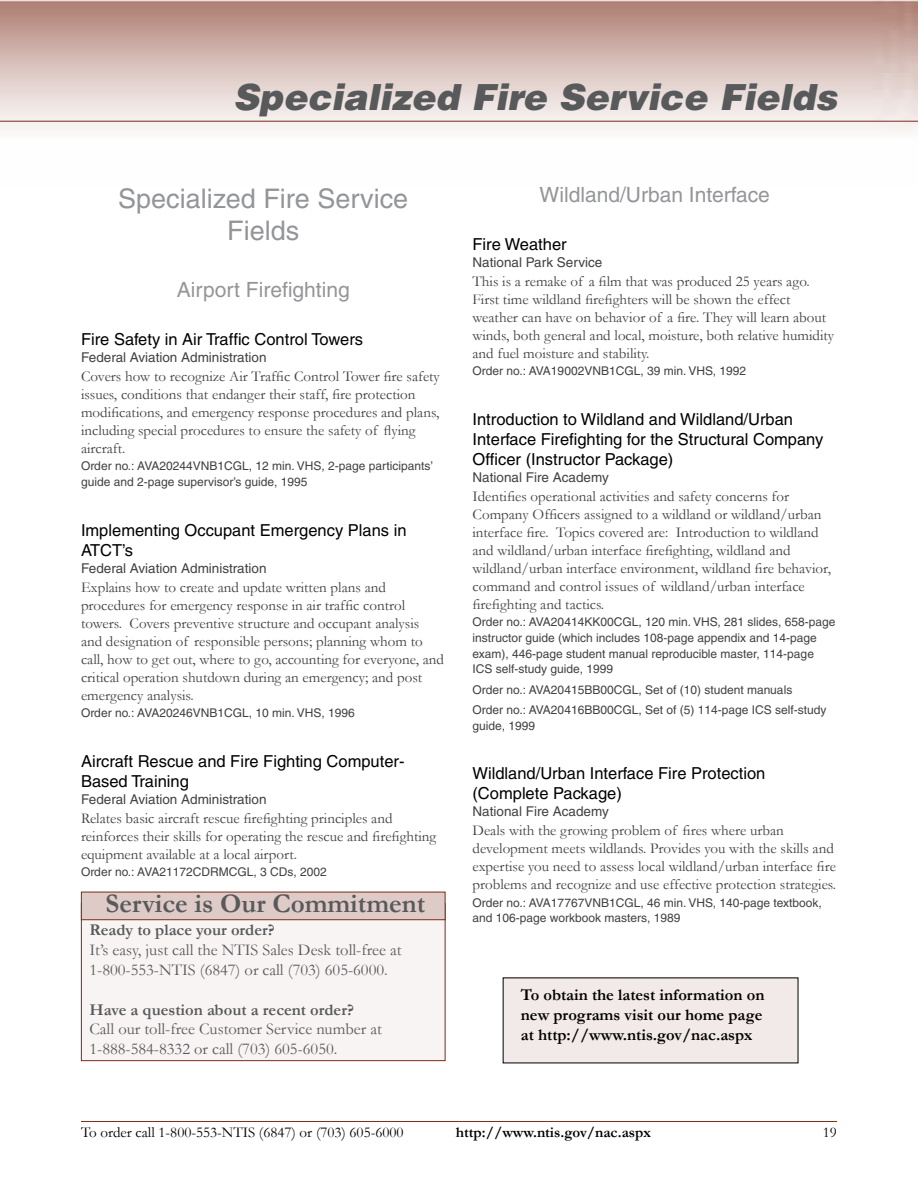
<style>
.page{position:relative;width:918px;height:1188px;background:#fff}
.page>*{position:absolute;margin:0;border:0;box-sizing:border-box;transform-origin:0 0}
.t1{font:italic 900 36px "Helvetica";color:#58595b}
.t2{font:27px/32.4px "Helvetica";color:#939598;text-align:center}
.t3{font:700 27px "Garamond";color:#58595b}
.t4{font:21px "Helvetica";color:#939598}
.t5{font:16.5px/19.8px "Helvetica";color:#000}
.t6{font:16.5px/19.8px "Garamond";color:#58595b}
.t7{font:700 16.5px/19.8px "Garamond";color:#000}
.t8{font:700 16.5px "Garamond";color:#58595b}
.t9{font:15px/18px "Garamond";color:#414042}
.t10{font:15px "Garamond";color:#000}
.t11{font:700 15px "Garamond";color:#000}
.t12{font:13.5px "Helvetica";color:#414042}
.t13{font:12px/15.8px "Helvetica";color:#414042}
</style>
<div class="page">
<hr style="left:81px;top:1121px;width:756px;height:1px;background:#7b2d19">
<hr style="left:0;top:121px;width:918px;height:1px;background:#7b2d19">
<div style="left:503px;top:978px;width:295px;height:85px;background:#f2eae8"></div>
<div style="left:81px;top:903px;width:365px;height:158px;background:#f8f4f4;border:1px solid #7b2d19"></div>
<div style="left:81px;top:892px;width:365px;height:28px;background:#decac6;border:1px solid #7b2d19"></div>
<h1 class="t1" style="left:233px;top:73px;width:606px">Specialized Fire Service Fields</h1>
<h2 class="t2" style="left:118px;top:182px;width:291px">Specialized Fire Service<br>Fields</h2>
<h3 class="t4" style="left:177px;top:277px;width:175px">Airport Firefighting</h3>
<p class="t5" style="left:81px;top:329px;width:284px">Fire Safety in Air Traffic Control Towers</p>
<p class="t12" style="left:81px;top:350px;width:187px">Federal Aviation Administration</p>
<p class="t9" style="left:81px;top:367px;width:360px">Covers how to recognize Air Traffic Control Tower fire safety issues, conditions that endanger their staff, fire protection modifications, and emergency response procedures and plans, including special procedures to ensure the safety of flying aircraft.</p>
<p class="t13" style="left:81px;top:458px;width:354px">Order no.: AVA20244VNB1CGL, 12 min. VHS, 2-page participants’ guide and 2-page supervisor’s guide, 1995</p>
<p class="t5" style="left:81px;top:520px;width:327px">Implementing Occupant Emergency Plans in<br>ATCT’s</p>
<p class="t12" style="left:81px;top:560px;width:187px">Federal Aviation Administration</p>
<p class="t9" style="left:81px;top:578px;width:365px">Explains how to create and update written plans and procedures for emergency response in air traffic control towers. Covers preventive structure and occupant analysis and designation of responsible persons; planning whom to call, how to get out, where to go, accounting for everyone, and critical operation shutdown during an emergency; and post emergency analysis.</p>
<p class="t13" style="left:81px;top:705px;width:275px">Order no.: AVA20246VNB1CGL, 10 min. VHS, 1996</p>
<p class="t5" style="left:81px;top:751px;width:325px">Aircraft Rescue and Fire Fighting Computer-<br>Based Training</p>
<p class="t12" style="left:81px;top:791px;width:187px">Federal Aviation Administration</p>
<p class="t9" style="left:81px;top:809px;width:357px">Relates basic aircraft rescue firefighting principles and reinforces their skills for operating the rescue and firefighting equipment available at a local airport.</p>
<p class="t13" style="left:81px;top:864px;width:247px">Order no.: AVA21172CDRMCGL, 3 CDs, 2002</p>
<h2 class="t3" style="left:106px;top:885px;width:321px">Service is Our Commitment</h2>
<p class="t8" style="left:89px;top:919px;width:187px">Ready to place your order?</p>
<p class="t6" style="left:89px;top:940px;width:314px">It’s easy, just call the NTIS Sales Desk toll-free at<br>1-800-553-NTIS (6847) or call (703) 605-6000.</p>
<p class="t8" style="left:89px;top:998px;width:266px">Have a question about a recent order?</p>
<p class="t6" style="left:89px;top:1019px;width:294px">Call our toll-free Customer Service number at<br>1-888-584-8332 or call (703) 605-6050.</p>
<h3 class="t4" style="left:540px;top:182px;width:232px">Wildland/Urban Interface</h3>
<p class="t5" style="left:472px;top:234px;width:96px">Fire Weather</p>
<p class="t12" style="left:472px;top:255px;width:131px">National Park Service</p>
<p class="t9" style="left:472px;top:272px;width:363px">This is a remake of a film that was produced 25 years ago.<br>First time wildland firefighters will be shown the effect weather can have on behavior of a fire. They will learn about winds, both general and local, moisture, both relative humidity and fuel moisture and stability.</p>
<p class="t13" style="left:472px;top:363px;width:275px">Order no.: AVA19002VNB1CGL, 39 min. VHS, 1992</p>
<p class="t5" style="left:472px;top:409px;width:352px">Introduction to Wildland and Wildland/Urban<br>Interface Firefighting for the Structural Company<br>Officer (Instructor Package)</p>
<p class="t12" style="left:472px;top:469px;width:138px">National Fire Academy</p>
<p class="t9" style="left:472px;top:486px;width:360px">Identifies operational activities and safety concerns for Company Officers assigned to a wildland or wildland/urban interface fire. Topics covered are: Introduction to wildland and wildland/urban interface firefighting, wildland and wildland/urban interface environment, wildland fire behavior, command and control issues of wildland/urban interface firefighting and tactics.</p>
<p class="t13" style="left:472px;top:614px;width:364px">Order no.: AVA20414KK00CGL, 120 min. VHS, 281 slides, 658-page instructor guide (which includes 108-page appendix and 14-page exam), 446-page student manual reproducible master, 114-page ICS self-study guide, 1999</p>
<p class="t13" style="left:472px;top:679px;width:355px;line-height:20.2px">Order no.: AVA20415BB00CGL, Set of (10) student manuals<br>Order no.: AVA20416BB00CGL, Set of (5) 114-page ICS self-study</p>
<p class="t13" style="left:472px;top:717px;width:64px">guide, 1999</p>
<p class="t5" style="left:472px;top:764px;width:294px">Wildland/Urban Interface Fire Protection (Complete Package)</p>
<p class="t12" style="left:472px;top:804px;width:138px">National Fire Academy</p>
<p class="t9" style="left:472px;top:821px;width:365px">Deals with the growing problem of fires where urban development meets wildlands. Provides you with the skills and expertise you need to assess local wildland/urban interface fire problems and recognize and use effective protection strategies.</p>
<p class="t13" style="left:472px;top:894px;width:351px">Order no.: AVA17767VNB1CGL, 46 min. VHS, 140-page textbook, and 106-page workbook masters, 1989</p>
<p class="t7" style="left:521px;top:985px;width:245px">To obtain the latest information on new programs visit our home page at http://www.ntis.gov/nac.aspx</p>
<p class="t10" style="left:81px;top:1122px;width:324px">To order call 1-800-553-NTIS (6847) or (703) 605-6000</p>
<p class="t11" style="left:456px;top:1122px;width:196px">http://www.ntis.gov/nac.aspx</p>
<p class="t10" style="left:823px;top:1122px;width:16px">19</p>
</div>
